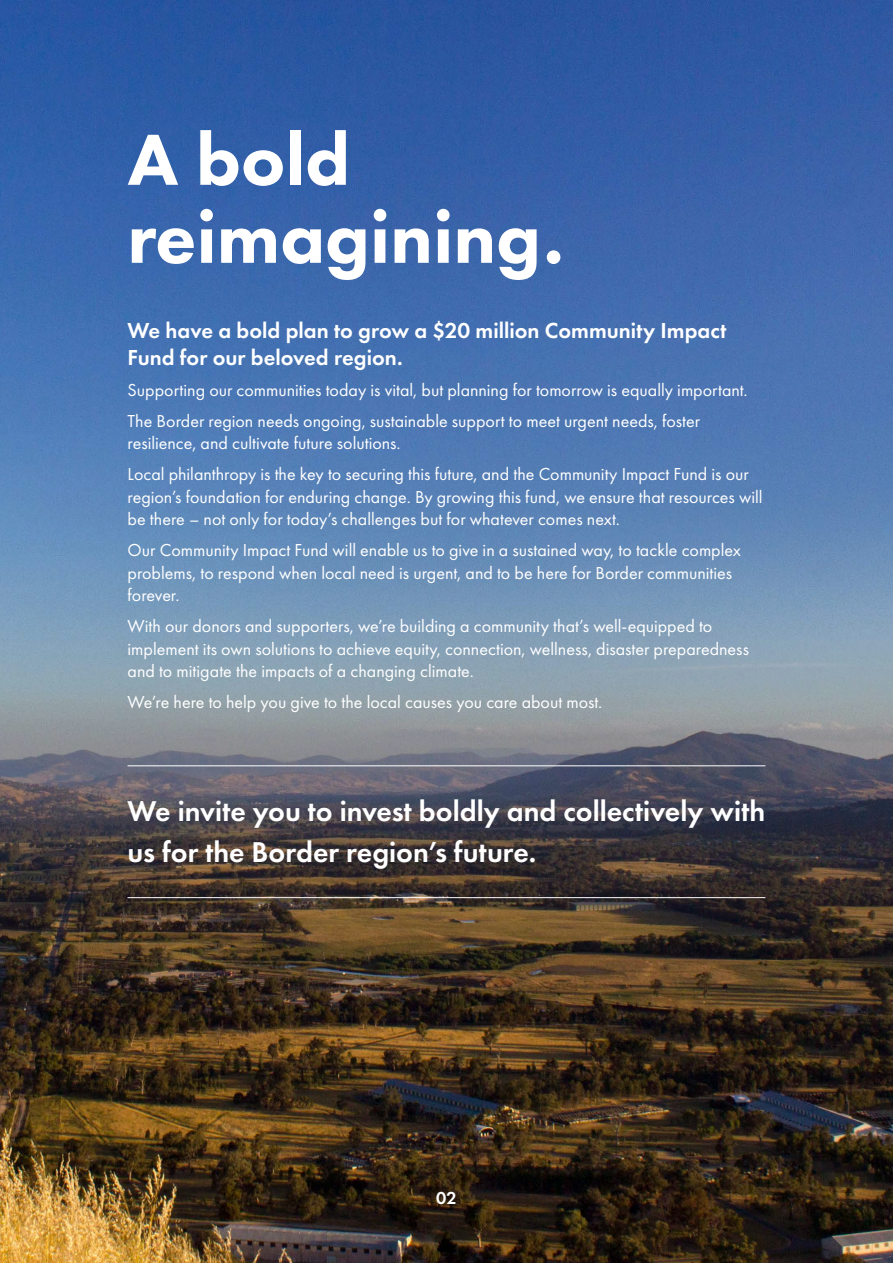
<style>
.page{position:relative;width:893px;height:1263px;background:#fff}
.page>*{position:absolute;margin:0;border:0;box-sizing:border-box;transform-origin:0 0}
.t1{font:800 75px/78px "Futura PT";color:#fff}
.t2{font:600 29.7px/40.5px "Futura PT";color:#fff}
.t3{font:600 22.5px/27px "Futura PT";color:#fff}
.t4{font:18px/22.5px "Futura PT";color:#fff}
.t5{font:600 18px "Futura PT";color:#fff}
</style>
<div class="page">
<img style="left:0;top:0;width:893px;height:1263px">
<hr style="left:128px;top:765px;width:637px;height:1px;background:#fff">
<hr style="left:128px;top:897px;width:637px;height:1px;background:#fff">
<h1 class="t1" style="left:128px;top:120px;width:438px">A bold reimagining.</h1>
<p class="t3" style="left:128px;top:316px;width:600px">We have a bold plan to grow a $20 million Community Impact<br>Fund for our beloved region.</p>
<p class="t4" style="left:128px;top:374px;width:622px;line-height:31px">Supporting our communities today is vital, but planning for tomorrow is equally important.<br>The Border region needs ongoing, sustainable support to meet urgent needs, foster</p>
<p class="t4" style="left:128px;top:427px;width:623px;line-height:31px">resilience, and cultivate future solutions.<br>Local philanthropy is the key to securing this future, and the Community Impact Fund is our</p>
<p class="t4" style="left:128px;top:485px;width:636px">region’s foundation for enduring change. By growing this fund, we ensure that resources will be there – not only for today’s challenges but for whatever comes next.</p>
<p class="t4" style="left:128px;top:539px;width:615px">Our Community Impact Fund will enable us to give in a sustained way, to tackle complex problems, to respond when local need is urgent, and to be here for Border communities forever.</p>
<p class="t4" style="left:128px;top:615px;width:623px">With our donors and supporters, we’re building a community that’s well-equipped to implement its own solutions to achieve equity, connection, wellness, disaster preparedness and to mitigate the impacts of a changing climate.</p>
<p class="t4" style="left:128px;top:691px;width:476px">We’re here to help you give to the local causes you care about most.</p>
<h2 class="t2" style="left:128px;top:790px;width:639px">We invite you to invest boldly and collectively with us for the Border region’s future.</h2>
<p class="t5" style="left:436px;top:1187px;width:22px">02</p>
</div>
